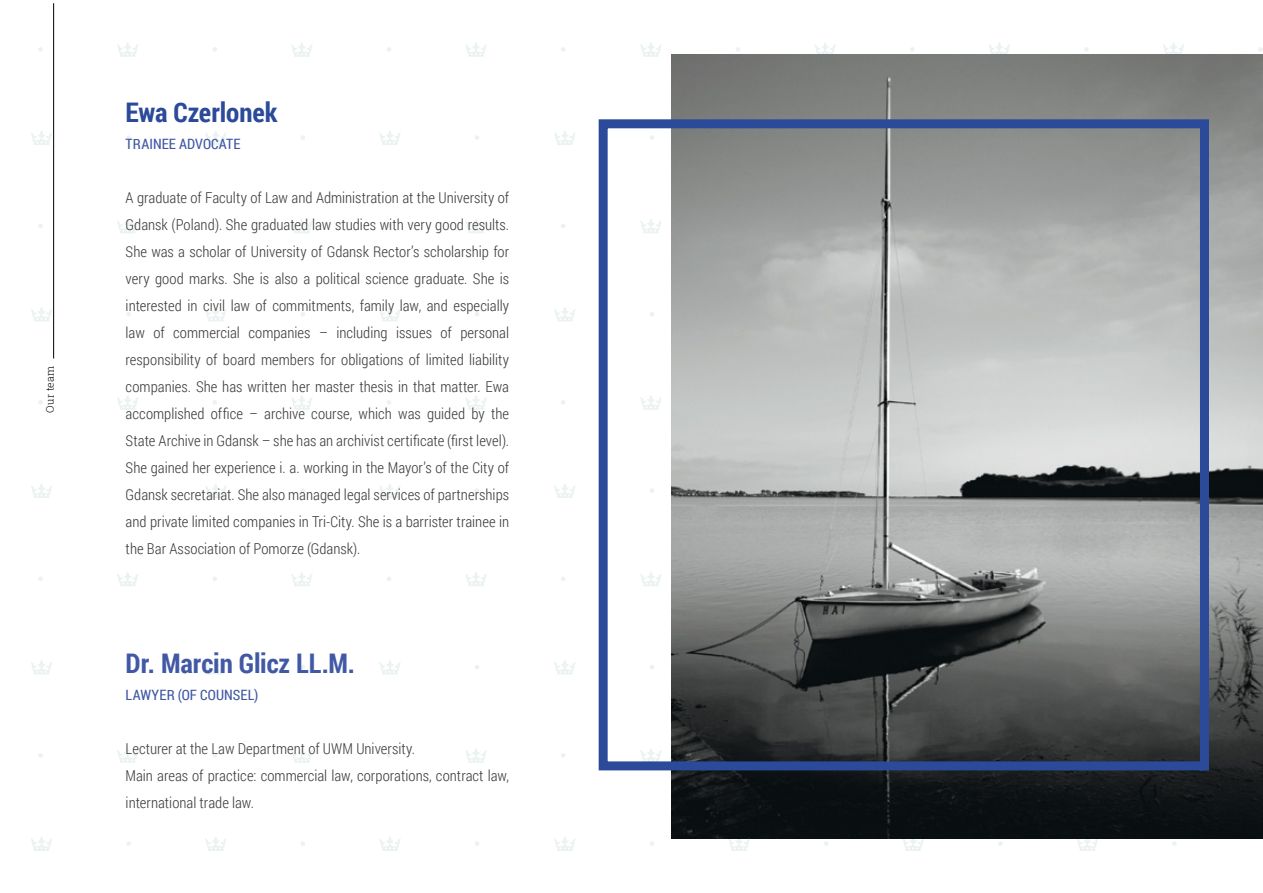
<style>
.page{position:relative;width:1263px;height:893px;background:#fff}
.page>*{position:absolute;margin:0;border:0;box-sizing:border-box;transform-origin:0 0}
.t1{font:700 27px "Roboto Condensed";letter-spacing:-.005em;color:#4158a4}
.t2{font:700 27px "Roboto Condensed";letter-spacing:-.005em;color:#2c4a9a}
.t3{font:300 15px/27px "Roboto Condensed";color:#3c3c3b;text-align:justify}
.t4{font:14.25px "Roboto Condensed";letter-spacing:.01em;color:#4158a4}
.t5{font:300 10.5px "Roboto Slab";letter-spacing:.03em;color:#000}
</style>
<div class="page">
<svg style="left:117px;top:42px;width:21px;height:15px"></svg>
<svg style="left:38px;top:47px;width:5px;height:5px"></svg>
<svg style="left:212px;top:47px;width:5px;height:5px"></svg>
<svg style="left:291px;top:42px;width:21px;height:15px"></svg>
<svg style="left:465px;top:43px;width:22px;height:14px"></svg>
<svg style="left:387px;top:47px;width:4px;height:5px"></svg>
<svg style="left:561px;top:47px;width:4px;height:5px"></svg>
<svg style="left:31px;top:131px;width:21px;height:14px"></svg>
<svg style="left:126px;top:135px;width:5px;height:5px"></svg>
<svg style="left:205px;top:131px;width:21px;height:14px"></svg>
<svg style="left:379px;top:131px;width:21px;height:14px"></svg>
<svg style="left:301px;top:135px;width:4px;height:5px"></svg>
<svg style="left:475px;top:135px;width:4px;height:5px"></svg>
<svg style="left:117px;top:219px;width:21px;height:14px"></svg>
<svg style="left:38px;top:224px;width:5px;height:4px"></svg>
<svg style="left:212px;top:224px;width:5px;height:4px"></svg>
<svg style="left:291px;top:219px;width:21px;height:14px"></svg>
<svg style="left:466px;top:219px;width:21px;height:14px"></svg>
<svg style="left:387px;top:224px;width:4px;height:4px"></svg>
<svg style="left:561px;top:224px;width:4px;height:4px"></svg>
<svg style="left:31px;top:307px;width:21px;height:14px"></svg>
<svg style="left:126px;top:312px;width:5px;height:4px"></svg>
<svg style="left:205px;top:307px;width:21px;height:14px"></svg>
<svg style="left:379px;top:307px;width:22px;height:14px"></svg>
<svg style="left:301px;top:312px;width:4px;height:4px"></svg>
<svg style="left:475px;top:312px;width:4px;height:4px"></svg>
<svg style="left:117px;top:395px;width:21px;height:15px"></svg>
<svg style="left:38px;top:400px;width:5px;height:5px"></svg>
<svg style="left:212px;top:400px;width:5px;height:5px"></svg>
<svg style="left:291px;top:395px;width:21px;height:15px"></svg>
<svg style="left:465px;top:396px;width:22px;height:14px"></svg>
<svg style="left:387px;top:400px;width:4px;height:5px"></svg>
<svg style="left:561px;top:400px;width:4px;height:5px"></svg>
<svg style="left:31px;top:484px;width:21px;height:14px"></svg>
<svg style="left:126px;top:488px;width:5px;height:5px"></svg>
<svg style="left:205px;top:484px;width:21px;height:14px"></svg>
<svg style="left:379px;top:484px;width:21px;height:14px"></svg>
<svg style="left:301px;top:488px;width:4px;height:5px"></svg>
<svg style="left:475px;top:488px;width:4px;height:5px"></svg>
<svg style="left:117px;top:572px;width:21px;height:14px"></svg>
<svg style="left:38px;top:577px;width:5px;height:4px"></svg>
<svg style="left:212px;top:577px;width:5px;height:4px"></svg>
<svg style="left:291px;top:572px;width:21px;height:14px"></svg>
<svg style="left:466px;top:572px;width:21px;height:14px"></svg>
<svg style="left:387px;top:577px;width:4px;height:4px"></svg>
<svg style="left:561px;top:577px;width:4px;height:4px"></svg>
<svg style="left:31px;top:660px;width:21px;height:14px"></svg>
<svg style="left:126px;top:665px;width:5px;height:4px"></svg>
<svg style="left:205px;top:660px;width:21px;height:14px"></svg>
<svg style="left:379px;top:660px;width:22px;height:14px"></svg>
<svg style="left:301px;top:665px;width:4px;height:4px"></svg>
<svg style="left:475px;top:665px;width:4px;height:4px"></svg>
<svg style="left:117px;top:748px;width:21px;height:15px"></svg>
<svg style="left:38px;top:753px;width:5px;height:5px"></svg>
<svg style="left:212px;top:753px;width:5px;height:5px"></svg>
<svg style="left:291px;top:748px;width:21px;height:15px"></svg>
<svg style="left:465px;top:749px;width:22px;height:14px"></svg>
<svg style="left:387px;top:753px;width:4px;height:5px"></svg>
<svg style="left:561px;top:753px;width:4px;height:5px"></svg>
<svg style="left:31px;top:837px;width:21px;height:14px"></svg>
<svg style="left:126px;top:841px;width:5px;height:5px"></svg>
<svg style="left:205px;top:837px;width:21px;height:14px"></svg>
<svg style="left:379px;top:837px;width:21px;height:14px"></svg>
<svg style="left:301px;top:841px;width:4px;height:5px"></svg>
<svg style="left:475px;top:841px;width:4px;height:5px"></svg>
<svg style="left:640px;top:43px;width:22px;height:14px"></svg>
<svg style="left:815px;top:42px;width:21px;height:12px"></svg>
<svg style="left:736px;top:47px;width:4px;height:5px"></svg>
<svg style="left:910px;top:47px;width:5px;height:5px"></svg>
<svg style="left:989px;top:42px;width:21px;height:12px"></svg>
<svg style="left:1163px;top:42px;width:21px;height:12px"></svg>
<svg style="left:1084px;top:47px;width:5px;height:5px"></svg>
<svg style="left:1258px;top:47px;width:5px;height:5px"></svg>
<svg style="left:554px;top:131px;width:21px;height:14px"></svg>
<svg style="left:554px;top:307px;width:21px;height:14px"></svg>
<svg style="left:554px;top:484px;width:21px;height:14px"></svg>
<svg style="left:554px;top:660px;width:21px;height:14px"></svg>
<svg style="left:554px;top:837px;width:21px;height:14px"></svg>
<svg style="left:729px;top:839px;width:20px;height:12px"></svg>
<svg style="left:650px;top:841px;width:4px;height:5px"></svg>
<svg style="left:824px;top:841px;width:4px;height:5px"></svg>
<svg style="left:903px;top:839px;width:21px;height:12px"></svg>
<svg style="left:1077px;top:839px;width:21px;height:12px"></svg>
<svg style="left:998px;top:841px;width:5px;height:5px"></svg>
<svg style="left:1172px;top:841px;width:5px;height:5px"></svg>
<img style="left:672px;top:54px;width:591px;height:785px">
<svg style="left:598px;top:115px;width:615px;height:664px;background:#989b9f"></svg>
<hr style="left:53px;top:3px;width:1px;height:355px;background:#000">
<p class="t5" style="left:43px;top:413px;width:48px;rotate:-90deg">Our team</p>
<h1 class="t2" style="left:126px;top:93px;width:153px">Ewa Czerlonek</h1>
<p class="t4" style="left:126px;top:134px;width:116px">TRAINEE ADVOCATE</p>
<p class="t3" style="left:126px;top:184px;width:385px">A graduate of Faculty of Law and Administration at the University of Gdansk (Poland). She graduated law studies with very good results.<br>She was a scholar of University of Gdansk Rector’s scholarship for very good marks. She is also a political science graduate. She is interested in civil law of commitments, family law, and especially law of commercial companies – including issues of personal responsibility of board members for obligations of limited liability companies. She has written her master thesis in that matter. Ewa accomplished office – archive course, which was guided by the State Archive in Gdansk – she has an archivist certificate (first level).<br>She gained her experience i. a. working in the Mayor’s of the City of Gdansk secretariat. She also managed legal services of partnerships and private limited companies in Tri-City. She is a barrister trainee in the Bar Association of Pomorze (Gdansk).</p>
<h1 class="t1" style="left:126px;top:644px;width:231px">Dr. Marcin Glicz LL.M.</h1>
<p class="t4" style="left:126px;top:685px;width:134px">LAWYER (OF COUNSEL)</p>
<p class="t3" style="left:126px;top:734px;width:385px;text-align:left">Lecturer at the Law Department of UWM University.<br>Main areas of practice: commercial law, corporations, contract law, international trade law.</p>
</div>
